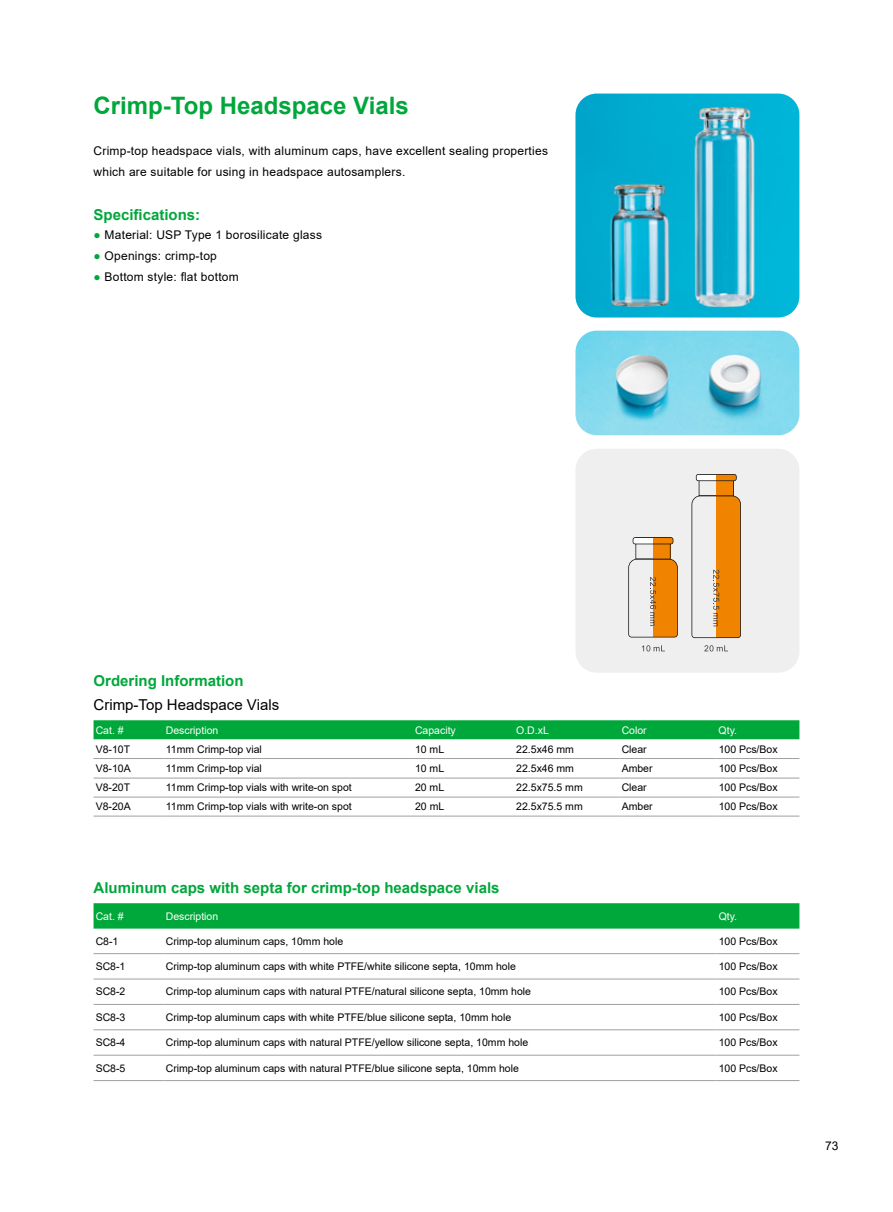
<style>
.page{position:relative;width:893px;height:1212px;background:#fff}
.page>*{position:absolute;margin:0;border:0;box-sizing:border-box;transform-origin:0 0}
.t1{font:700 24px "Arial";color:#00a73b}
.t2{font:700 15px "Arial";color:#00a73b}
.t3{font:15px "Arial";color:#000}
.t4{font:12px/21px "Arial";letter-spacing:.02em;color:#000}
.t5{font:10.5px "Arial";color:#000}
.t6{font:10.5px "Arial";color:#fff}
.s1{color:#00a73b}
</style>
<div class="page">
<div style="left:94px;top:720px;width:705px;height:19px;background:#00a73b"></div>
<hr style="left:716px;top:758px;width:83px;height:1px;background:#9fa0a0">
<hr style="left:94px;top:778px;width:70px;height:1px;background:#9fa0a0">
<hr style="left:164px;top:778px;width:249px;height:1px;background:#9fa0a0">
<hr style="left:413px;top:778px;width:101px;height:1px;background:#9fa0a0">
<hr style="left:514px;top:778px;width:106px;height:1px;background:#9fa0a0">
<hr style="left:620px;top:778px;width:96px;height:1px;background:#9fa0a0">
<hr style="left:716px;top:778px;width:83px;height:1px;background:#9fa0a0">
<hr style="left:94px;top:797px;width:70px;height:1px;background:#9fa0a0">
<hr style="left:164px;top:797px;width:249px;height:1px;background:#9fa0a0">
<hr style="left:413px;top:797px;width:101px;height:1px;background:#9fa0a0">
<hr style="left:514px;top:797px;width:106px;height:1px;background:#9fa0a0">
<hr style="left:620px;top:797px;width:96px;height:1px;background:#9fa0a0">
<hr style="left:716px;top:797px;width:83px;height:1px;background:#9fa0a0">
<hr style="left:94px;top:816px;width:70px;height:1px;background:#9fa0a0">
<hr style="left:164px;top:816px;width:249px;height:1px;background:#9fa0a0">
<hr style="left:413px;top:816px;width:101px;height:1px;background:#9fa0a0">
<hr style="left:514px;top:816px;width:106px;height:1px;background:#9fa0a0">
<hr style="left:620px;top:816px;width:96px;height:1px;background:#9fa0a0">
<hr style="left:94px;top:758px;width:70px;height:1px;background:#9fa0a0">
<hr style="left:164px;top:758px;width:249px;height:1px;background:#9fa0a0">
<hr style="left:413px;top:758px;width:101px;height:1px;background:#9fa0a0">
<hr style="left:514px;top:758px;width:106px;height:1px;background:#9fa0a0">
<hr style="left:620px;top:758px;width:96px;height:1px;background:#9fa0a0">
<hr style="left:716px;top:816px;width:83px;height:1px;background:#9fa0a0">
<div style="left:94px;top:903px;width:705px;height:25px;background:#00a73b"></div>
<hr style="left:94px;top:953px;width:70px;height:1px;background:#9fa0a0">
<hr style="left:164px;top:953px;width:553px;height:1px;background:#9fa0a0">
<hr style="left:717px;top:953px;width:82px;height:1px;background:#9fa0a0">
<hr style="left:94px;top:979px;width:70px;height:1px;background:#9fa0a0">
<hr style="left:164px;top:979px;width:553px;height:1px;background:#9fa0a0">
<hr style="left:717px;top:979px;width:82px;height:1px;background:#9fa0a0">
<hr style="left:94px;top:1004px;width:70px;height:1px;background:#9fa0a0">
<hr style="left:164px;top:1004px;width:553px;height:1px;background:#9fa0a0">
<hr style="left:717px;top:1004px;width:82px;height:1px;background:#9fa0a0">
<hr style="left:94px;top:1029px;width:70px;height:1px;background:#9fa0a0">
<hr style="left:164px;top:1029px;width:553px;height:1px;background:#9fa0a0">
<hr style="left:717px;top:1029px;width:82px;height:1px;background:#9fa0a0">
<hr style="left:94px;top:1055px;width:70px;height:1px;background:#9fa0a0">
<hr style="left:164px;top:1055px;width:553px;height:1px;background:#9fa0a0">
<hr style="left:717px;top:1055px;width:82px;height:1px;background:#9fa0a0">
<hr style="left:94px;top:1080px;width:70px;height:1px;background:#9fa0a0">
<hr style="left:164px;top:1080px;width:553px;height:1px;background:#9fa0a0">
<hr style="left:717px;top:1080px;width:82px;height:1px;background:#9fa0a0">
<div style="left:575px;top:449px;width:224px;height:224px;background:#efefef;border-radius:21px"></div>
<img style="left:575px;top:94px;width:224px;height:223px">
<svg style="left:628px;top:537px;width:50px;height:100px"></svg>
<svg style="left:692px;top:474px;width:49px;height:164px"></svg>
<svg style="left:642px;top:645px;width:23px;height:6px"></svg>
<svg style="left:704px;top:645px;width:24px;height:6px"></svg>
<img style="left:575px;top:331px;width:224px;height:104px">
<h1 class="t1" style="left:94px;top:89px;width:317px">Crimp-Top Headspace Vials</h1>
<p class="t4" style="left:94px;top:140px;width:456px">Crimp-top headspace vials, with aluminum caps, have excellent sealing properties which are suitable for using in headspace autosamplers.</p>
<h2 class="t2" style="left:94px;top:205px;width:108px">Specifications:</h2>
<p class="t4" style="left:94px;top:224px;width:230px"><span class="s1">●</span> Material: USP Type 1 borosilicate glass</p>
<p class="t4" style="left:94px;top:245px;width:125px"><span class="s1">●</span> Openings: crimp-top</p>
<p class="t4" style="left:94px;top:266px;width:147px"><span class="s1">●</span> Bottom style: flat bottom</p>
<h2 class="t2" style="left:94px;top:670px;width:152px">Ordering Information</h2>
<h2 class="t3" style="left:94px;top:694px;width:187px">Crimp-Top Headspace Vials</h2>
<p class="t6" style="left:96px;top:723px;width:30px">Cat. #</p>
<p class="t6" style="left:166px;top:723px;width:54px">Description</p>
<p class="t6" style="left:415px;top:723px;width:42px">Capacity</p>
<p class="t6" style="left:516px;top:723px;width:34px">O.D.xL</p>
<p class="t6" style="left:622px;top:723px;width:27px">Color</p>
<p class="t6" style="left:719px;top:723px;width:20px">Qty.</p>
<p class="t5" style="left:96px;top:742px;width:36px">V8-10T</p>
<p class="t5" style="left:166px;top:742px;width:98px">11mm Crimp-top vial</p>
<p class="t5" style="left:415px;top:742px;width:31px">10 mL</p>
<p class="t5" style="left:516px;top:742px;width:59px">22.5x46 mm</p>
<p class="t5" style="left:622px;top:742px;width:27px">Clear</p>
<p class="t5" style="left:719px;top:742px;width:60px">100 Pcs/Box</p>
<p class="t5" style="left:96px;top:761px;width:37px">V8-10A</p>
<p class="t5" style="left:166px;top:761px;width:98px">11mm Crimp-top vial</p>
<p class="t5" style="left:415px;top:761px;width:31px">10 mL</p>
<p class="t5" style="left:516px;top:761px;width:59px">22.5x46 mm</p>
<p class="t5" style="left:622px;top:761px;width:32px">Amber</p>
<p class="t5" style="left:719px;top:761px;width:60px">100 Pcs/Box</p>
<p class="t5" style="left:96px;top:780px;width:36px">V8-20T</p>
<p class="t5" style="left:166px;top:780px;width:187px">11mm Crimp-top vials with write-on spot</p>
<p class="t5" style="left:415px;top:780px;width:31px">20 mL</p>
<p class="t5" style="left:516px;top:780px;width:68px">22.5x75.5 mm</p>
<p class="t5" style="left:622px;top:780px;width:27px">Clear</p>
<p class="t5" style="left:719px;top:780px;width:60px">100 Pcs/Box</p>
<p class="t5" style="left:96px;top:799px;width:37px">V8-20A</p>
<p class="t5" style="left:166px;top:799px;width:187px">11mm Crimp-top vials with write-on spot</p>
<p class="t5" style="left:415px;top:799px;width:31px">20 mL</p>
<p class="t5" style="left:516px;top:799px;width:68px">22.5x75.5 mm</p>
<p class="t5" style="left:622px;top:799px;width:32px">Amber</p>
<p class="t5" style="left:719px;top:799px;width:60px">100 Pcs/Box</p>
<h2 class="t2" style="left:94px;top:877px;width:407px">Aluminum caps with septa for crimp-top headspace vials</h2>
<p class="t6" style="left:96px;top:909px;width:30px">Cat. #</p>
<p class="t6" style="left:166px;top:909px;width:54px">Description</p>
<p class="t6" style="left:719px;top:909px;width:20px">Qty.</p>
<p class="t5" style="left:96px;top:934px;width:24px">C8-1</p>
<p class="t5" style="left:166px;top:934px;width:179px">Crimp-top aluminum caps, 10mm hole</p>
<p class="t5" style="left:719px;top:934px;width:60px">100 Pcs/Box</p>
<p class="t5" style="left:96px;top:959px;width:31px">SC8-1</p>
<p class="t5" style="left:166px;top:959px;width:352px">Crimp-top aluminum caps with white PTFE/white silicone septa, 10mm hole</p>
<p class="t5" style="left:719px;top:959px;width:60px">100 Pcs/Box</p>
<p class="t5" style="left:96px;top:984px;width:31px">SC8-2</p>
<p class="t5" style="left:166px;top:984px;width:367px">Crimp-top aluminum caps with natural PTFE/natural silicone septa, 10mm hole</p>
<p class="t5" style="left:719px;top:984px;width:60px">100 Pcs/Box</p>
<p class="t5" style="left:96px;top:1010px;width:31px">SC8-3</p>
<p class="t5" style="left:166px;top:1010px;width:347px">Crimp-top aluminum caps with white PTFE/blue silicone septa, 10mm hole</p>
<p class="t5" style="left:719px;top:1010px;width:60px">100 Pcs/Box</p>
<p class="t5" style="left:96px;top:1035px;width:31px">SC8-4</p>
<p class="t5" style="left:166px;top:1035px;width:364px">Crimp-top aluminum caps with natural PTFE/yellow silicone septa, 10mm hole</p>
<p class="t5" style="left:719px;top:1035px;width:60px">100 Pcs/Box</p>
<p class="t5" style="left:96px;top:1061px;width:31px">SC8-5</p>
<p class="t5" style="left:166px;top:1061px;width:355px">Crimp-top aluminum caps with natural PTFE/blue silicone septa, 10mm hole</p>
<p class="t5" style="left:719px;top:1061px;width:60px">100 Pcs/Box</p>
<p class="t4" style="left:825px;top:1135px;width:15px">73</p>
</div>
